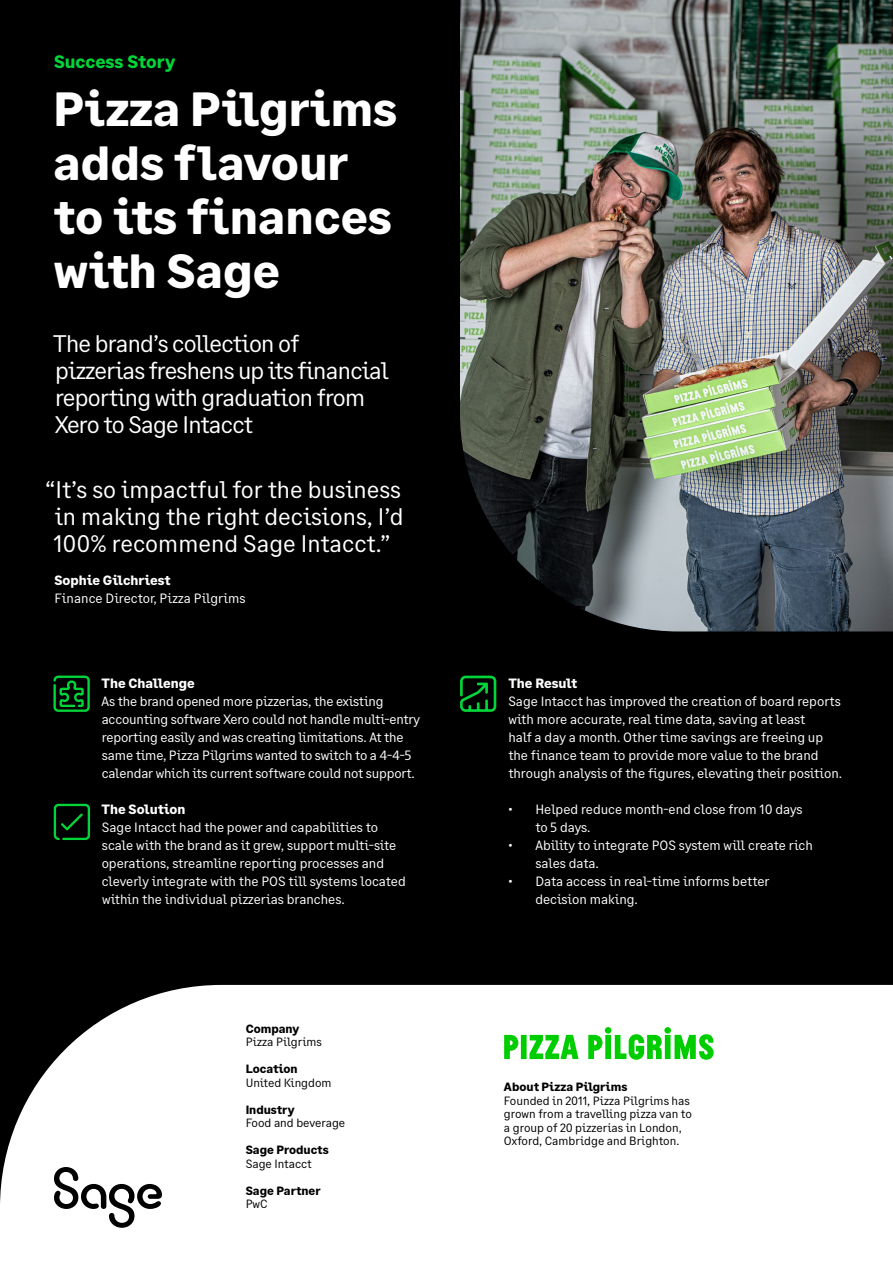
<style>
.page{position:relative;width:893px;height:1263px;background:#000}
.page>*{position:absolute;margin:0;border:0;box-sizing:border-box;transform-origin:0 0}
.t1{font:700 48px/54px "Sage Text";color:#fff}
.t2{font:24px/27px "Sage Text";letter-spacing:-.03em;color:#fff}
.t3{font:24px/27px "Sage Text";color:#fff;text-align:center}
.t4{font:700 18px "Sage Text";color:#00d639}
.t5{font:13.5px/18px "Sage Text";color:#fff}
.t6{font:700 13.5px "Sage Text";color:#fff}
.t7{font:12px/13.5px "Sage Text";color:#000}
.t8{font:700 12px "Sage Text";color:#000}
</style>
<div class="page">
<div style="left:0;top:985px;width:893px;height:278px;background:#fff"></div>
<svg style="left:460px;top:675px;width:36px;height:37px"></svg>
<svg style="left:53px;top:675px;width:37px;height:37px"></svg>
<svg style="left:54px;top:804px;width:36px;height:36px"></svg>
<img style="left:460px;top:0;width:433px;height:631px">
<svg style="left:504px;top:1027px;width:210px;height:33px"></svg>
<svg style="left:54px;top:1167px;width:108px;height:61px"></svg>
<h3 class="t4" style="left:54px;top:51px;width:123px">Success Story</h3>
<h1 class="t1" style="left:53px;top:83px;width:345px">Pizza Pilgrims adds flavour to its finances with Sage</h1>
<h2 class="t2" style="left:53px;top:331px;width:337px">The brand’s collection of pizzerias freshens up its financial reporting with graduation from<br>Xero to Sage Intacct</h2>
<h2 class="t3" style="left:45px;top:476px;width:360px">“It’s so impactful for the business in making the right decisions, I’d<br>100% recommend Sage Intacct.”</h2>
<p class="t6" style="left:54px;top:572px;width:118px">Sophie Gilchriest</p>
<p class="t5" style="left:54px;top:590px;width:193px">Finance Director, Pizza Pilgrims</p>
<p class="t6" style="left:101px;top:675px;width:95px">The Challenge</p>
<p class="t5" style="left:102px;top:693px;width:320px">As the brand opened more pizzerias, the existing accounting software Xero could not handle multi-entry reporting easily and was creating limitations. At the same time, Pizza Pilgrims wanted to switch to a 4-4-5 calendar which its current software could not support.</p>
<p class="t6" style="left:101px;top:801px;width:86px">The Solution</p>
<p class="t5" style="left:102px;top:819px;width:306px">Sage Intacct had the power and capabilities to scale with the brand as it grew, support multi-site operations, streamline reporting processes and cleverly integrate with the POS till systems located within the individual pizzerias branches.</p>
<p class="t8" style="left:246px;top:1021px;width:55px">Company</p>
<p class="t7" style="left:246px;top:1035px;width:78px">Pizza Pilgrims</p>
<p class="t8" style="left:246px;top:1061px;width:54px">Location</p>
<p class="t7" style="left:246px;top:1076px;width:87px">United Kingdom</p>
<p class="t8" style="left:246px;top:1102px;width:50px">Industry</p>
<p class="t7" style="left:246px;top:1116px;width:101px">Food and beverage</p>
<p class="t8" style="left:246px;top:1142px;width:84px">Sage Products</p>
<p class="t7" style="left:246px;top:1157px;width:68px">Sage Intacct</p>
<p class="t8" style="left:246px;top:1183px;width:76px">Sage Partner</p>
<p class="t7" style="left:246px;top:1197px;width:23px">PwC</p>
<p class="t6" style="left:508px;top:675px;width:70px">The Result</p>
<p class="t5" style="left:508px;top:693px;width:335px">Sage Intacct has improved the creation of board reports with more accurate, real time data, saving at least<br>half a day a month. Other time savings are freeing up the finance team to provide more value to the brand through analysis of the figures, elevating their position.</p>
<p class="t5" style="left:535px;top:801px;width:269px;text-indent:-27px">• Helped reduce month-end close from 10 days to 5 days.</p>
<p class="t5" style="left:535px;top:837px;width:279px;text-indent:-27px">• Ability to integrate POS system will create rich sales data.</p>
<p class="t5" style="left:535px;top:873px;width:236px;text-indent:-27px">• Data access in real-time informs better decision making.</p>
<p class="t8" style="left:504px;top:1079px;width:125px">About Pizza Pilgrims</p>
<p class="t7" style="left:504px;top:1094px;width:189px">Founded in 2011, Pizza Pilgrims has grown from a travelling pizza van to a group of 20 pizzerias in London, Oxford, Cambridge and Brighton.</p>
</div>
